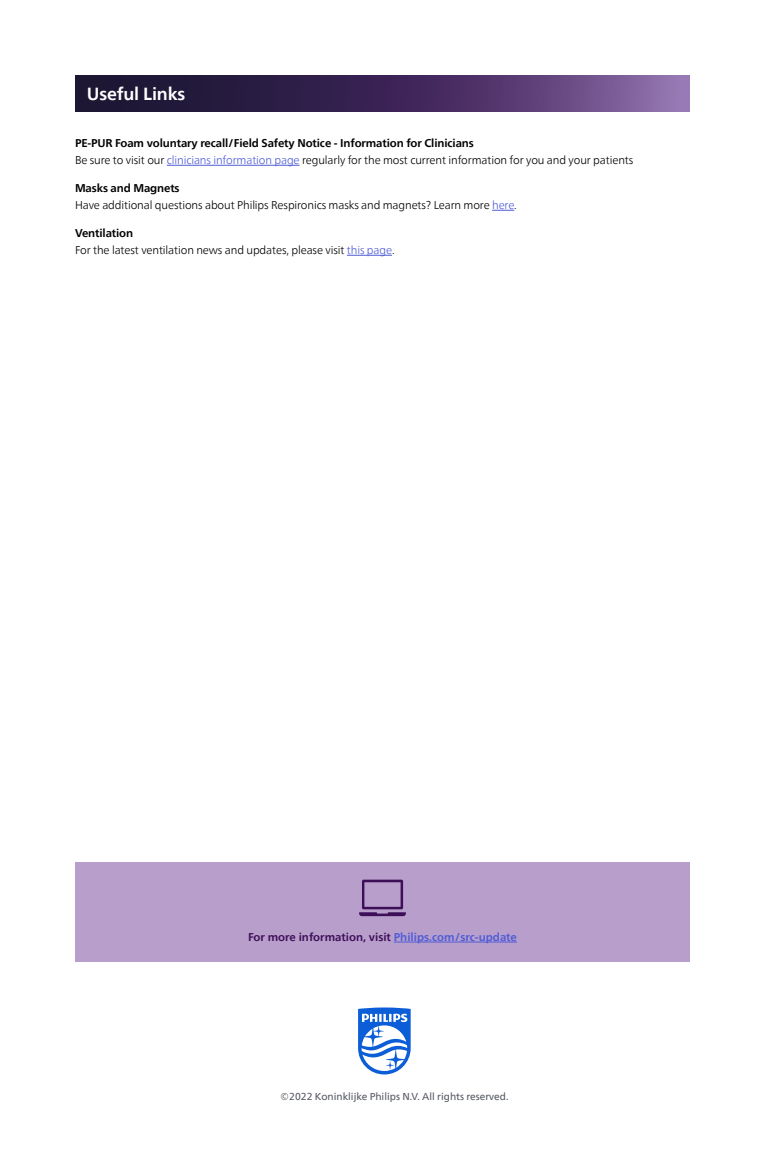
<style>
.page{position:relative;width:765px;height:1175px;background:#fff}
.page>*{position:absolute;margin:0;border:0;box-sizing:border-box;transform-origin:0 0}
.t1{font:700 17.5px "Neue Frutiger World";letter-spacing:-.01em;color:#fff}
.t2{font:300 11.25px/17.5px "Neue Frutiger World";letter-spacing:-.01em;color:#000}
.t3{font:700 11.25px "Neue Frutiger World";color:#3d0f58}
.t4{font:10px "Neue Frutiger World";color:#545860}
.s1{font-weight:700}
.s2{color:#4f5cd6}
</style>
<div class="page">
<svg style="left:76px;top:75px;width:613px;height:36px;background:#45305f"></svg>
<hr style="left:167px;top:165px;width:133px;height:1px;background:#4f5cd6">
<svg style="left:492px;top:210px;width:22px;height:1px"></svg>
<hr style="left:347px;top:255px;width:45px;height:1px;background:#4f5cd6">
<svg style="left:358px;top:1008px;width:53px;height:66px"></svg>
<div style="left:75px;top:862px;width:615px;height:99px;background:#b89ecb"></div>
<hr style="left:394px;top:942px;width:123px;height:1px;background:#4f5cd6">
<svg style="left:359px;top:880px;width:47px;height:36px"></svg>
<h1 class="t1" style="left:87px;top:78px;width:100px">Useful Links</h1>
<p class="t2" style="left:75px;top:134px;width:560px"><span class="s1">PE-PUR Foam voluntary recall/Field Safety Notice - Information for Clinicians<br></span>Be sure to visit our <span class="s2">clinicians information page</span> regularly for the most current information for you and your patients</p>
<p class="t2" style="left:75px;top:179px;width:443px"><span class="s1">Masks and Magnets<br></span>Have additional questions about Philips Respironics masks and magnets? Learn more <span class="s2">here</span>.</p>
<p class="t2" style="left:75px;top:224px;width:321px"><span class="s1">Ventilation<br></span>For the latest ventilation news and updates, please visit <span class="s2">this page</span>.</p>
<p class="t3" style="left:248px;top:927px;width:270px">For more information, visit <span class="s2">Philips.com/src-update</span></p>
<p class="t4" style="left:280px;top:1089px;width:230px">©2022 Koninklijke Philips N.V. All rights reserved.</p>
</div>
